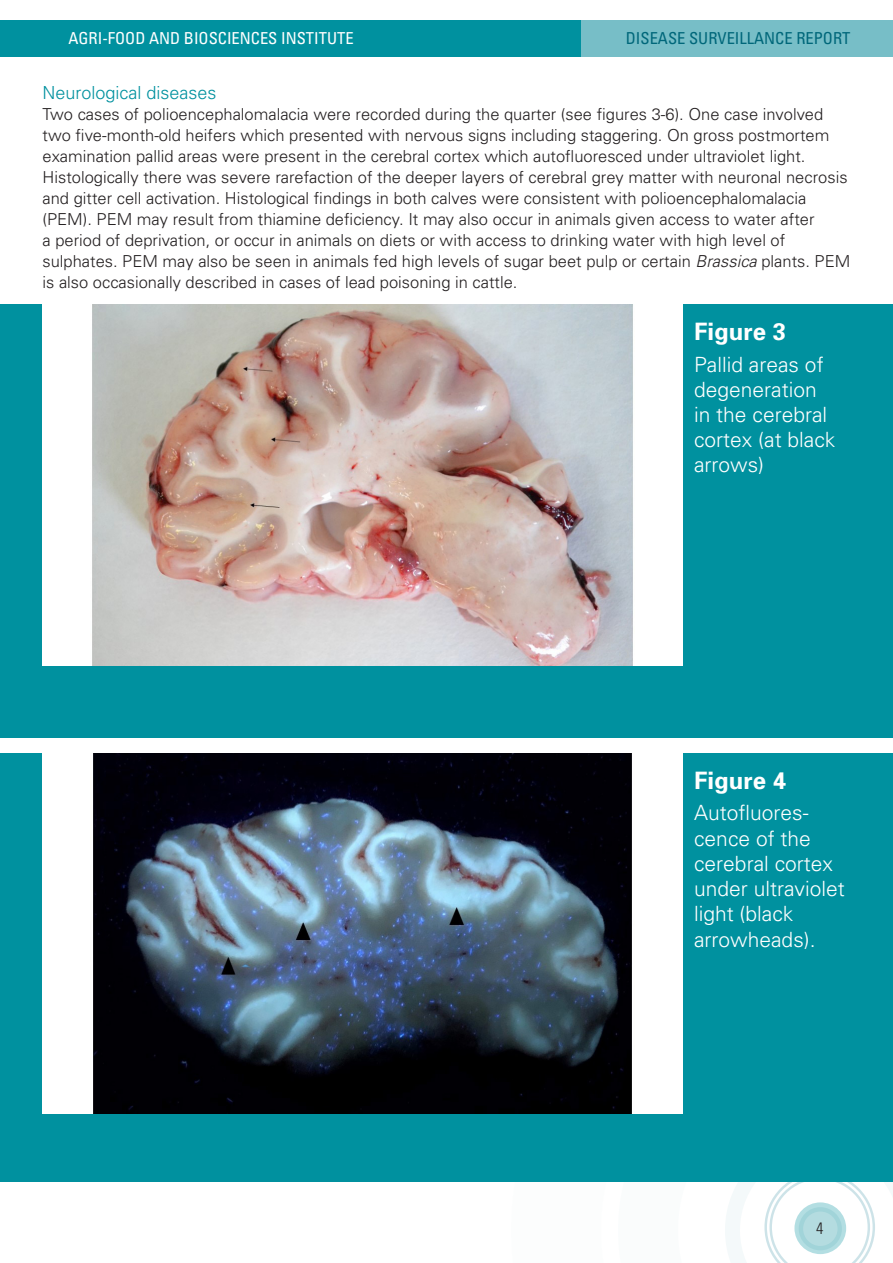
<style>
.page{position:relative;width:893px;height:1263px;background:#fff}
.page>*{position:absolute;margin:0;border:0;box-sizing:border-box;transform-origin:0 0}
.Annotation{font:700 24px "Univers";color:#fff}
.Figure_caption_text{font:300 21px/25.2px "Univers";color:#fff}
.Disease_Headline{font:300 18px "Univers";color:#00919f}
.t1{font:300 16.5px/21px "Univers";color:#231f20}
.t2{font:condensed 16.5px "Univers";color:#fff}
.t3{font:condensed 16.5px "Univers";color:#00677a}
.t4{font:300 condensed 16.5px "Univers";color:#231f20}
.s1{font-style:italic}
</style>
<div class="page">
<div style="left:0;top:20px;width:582px;height:36px;background:#00919f"></div>
<div style="left:582px;top:20px;width:311px;height:36px;background:#77bec7"></div>
<svg style="left:725px;top:1182px;width:168px;height:81px"></svg>
<div style="left:0;top:305px;width:893px;height:433px;background:#00919f"></div>
<img style="left:43px;top:305px;width:640px;height:360px">
<div style="left:0;top:753px;width:893px;height:429px;background:#00919f"></div>
<img style="left:43px;top:753px;width:640px;height:361px">
<p class="t2" style="left:68px;top:28px;width:287px">AGRI-FOOD AND BIOSCIENCES INSTITUTE</p>
<p class="t3" style="left:626px;top:28px;width:226px">DISEASE SURVEILLANCE REPORT</p>
<p class="Disease_Headline" style="left:43px;top:82px;width:176px">Neurological diseases</p>
<p class="t1" style="left:43px;top:103px;width:809px">Two cases of polioencephalomalacia were recorded during the quarter (see figures 3-6). One case involved two five-month-old heifers which presented with nervous signs including staggering. On gross postmortem examination pallid areas were present in the cerebral cortex which autofluoresced under ultraviolet light.<br>Histologically there was severe rarefaction of the deeper layers of cerebral grey matter with neuronal necrosis and gitter cell activation. Histological findings in both calves were consistent with polioencephalomalacia (PEM). PEM may result from thiamine deficiency. It may also occur in animals given access to water after<br>a period of deprivation, or occur in animals on diets or with access to drinking water with high level of sulphates. PEM may also be seen in animals fed high levels of sugar beet pulp or certain <span class="s1">Brassica</span> plants. PEM is also occasionally described in cases of lead poisoning in cattle.</p>
<p class="Annotation" style="left:694px;top:316px;width:94px">Figure 3</p>
<p class="Figure_caption_text" style="left:694px;top:351px;width:143px">Pallid areas of degeneration in the cerebral cortex (at black arrows)</p>
<p class="Annotation" style="left:694px;top:765px;width:94px">Figure 4</p>
<p class="Figure_caption_text" style="left:694px;top:800px;width:152px">Autofluores&shy;cence of the cerebral cortex under ultraviolet light (black</p>
<p class="Figure_caption_text" style="left:694px;top:926px;width:123px">arrowheads).</p>
<p class="t4" style="left:816px;top:1218px;width:9px">4</p>
</div>
